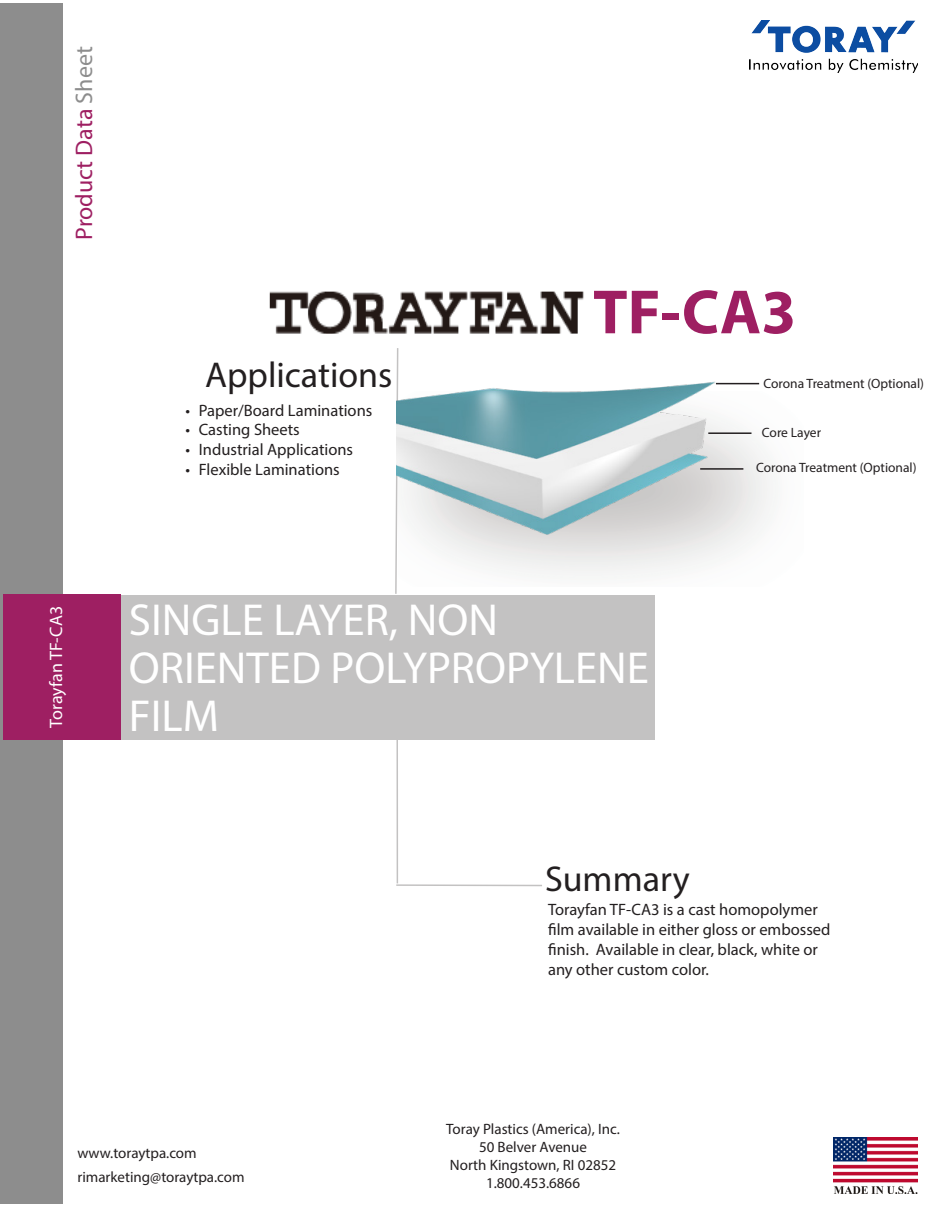
<style>
.page{position:relative;width:936px;height:1206px;background:#fff}
.page>*{position:absolute;margin:0;border:0;box-sizing:border-box;transform-origin:0 0}
.t1{font:700 63px "Myriad Pro";color:#9e1f62}
.t2{font:45px/48px "Myriad Pro";color:#fff}
.t3{font:36px "Myriad Pro";color:#231f20}
.t4{font:24px "Myriad Pro";color:#9e1f62}
.t5{font:18px "Myriad Pro";color:#fff}
.t6{font:16.5px/19.8px "Myriad Pro";color:#231f20}
.t7{font:15px/18px "Myriad Pro";color:#231f20;text-align:center}
.t8{font:13.5px "Myriad Pro";color:#231f20}
.s1{color:#8d8d8d}
</style>
<div class="page">
<svg style="left:395px;top:360px;width:2px;height:234px"></svg>
<hr style="left:396px;top:712px;width:2px;height:171px;background:#c3c2c2">
<hr style="left:396px;top:884px;width:146px;height:2px;background:#c3c2c2">
<img style="left:269px;top:291px;width:315px;height:43px">
<div style="left:121px;top:595px;width:534px;height:145px;background:#c3c2c2"></div>
<img style="left:833px;top:1137px;width:85px;height:57px">
<img style="left:750px;top:20px;width:168px;height:53px">
<div style="left:0;top:3px;width:63px;height:1200px;background:#8d8d8d"></div>
<div style="left:4px;top:594px;width:117px;height:146px;background:#9e1f62"></div>
<img style="left:397px;top:348px;width:336px;height:239px">
<hr style="left:708px;top:432px;width:44px;height:2px;background:#231f20">
<hr style="left:716px;top:383px;width:43px;height:1px;background:#231f20">
<hr style="left:700px;top:468px;width:43px;height:2px;background:#231f20">
<h3 class="t4" style="left:69px;top:240px;width:195px;rotate:-90deg">Product Data <span class="s1">Sheet</span></h3>
<h3 class="t3" style="left:205px;top:353px;width:189px">Applications</h3>
<p class="t6" style="left:185px;top:400px;width:189px">• Paper/Board Laminations</p>
<p class="t6" style="left:185px;top:420px;width:116px">• Casting Sheets</p>
<p class="t6" style="left:185px;top:440px;width:169px">• Industrial Applications</p>
<p class="t6" style="left:185px;top:459px;width:156px">• Flexible Laminations</p>
<p class="t1" style="left:593px;top:271px;width:205px">TF-CA3</p>
<p class="t8" style="left:764px;top:375px;width:162px">Corona Treatment (Optional)</p>
<p class="t8" style="left:762px;top:424px;width:61px">Core Layer</p>
<p class="t8" style="left:756px;top:459px;width:162px">Corona Treatment (Optional)</p>
<p class="t5" style="left:45px;top:728px;width:123px;rotate:-90deg">Torayfan TF-CA3</p>
<p class="t2" style="left:129px;top:596px;width:522px">SINGLE LAYER, NON<br>ORIENTED POLYPROPYLENE</p>
<p class="t2" style="left:129px;top:692px;width:92px">FILM</p>
<h3 class="t3" style="left:545px;top:857px;width:146px">Summary</h3>
<p class="t6" style="left:548px;top:899px;width:284px">Torayfan TF-CA3 is a cast homopolymer film available in either gloss or embossed finish. Available in clear, black, white or any other custom color.</p>
<p class="t7" style="left:77px;top:1141px;width:169px;line-height:24.2px;text-align:left">www.toraytpa.com rimarketing@toraytpa.com</p>
<p class="t7" style="left:446px;top:1119px;width:175px">Toray Plastics (America), Inc.<br>50 Belver Avenue<br>North Kingstown, RI 02852<br>1.800.453.6866</p>
</div>
